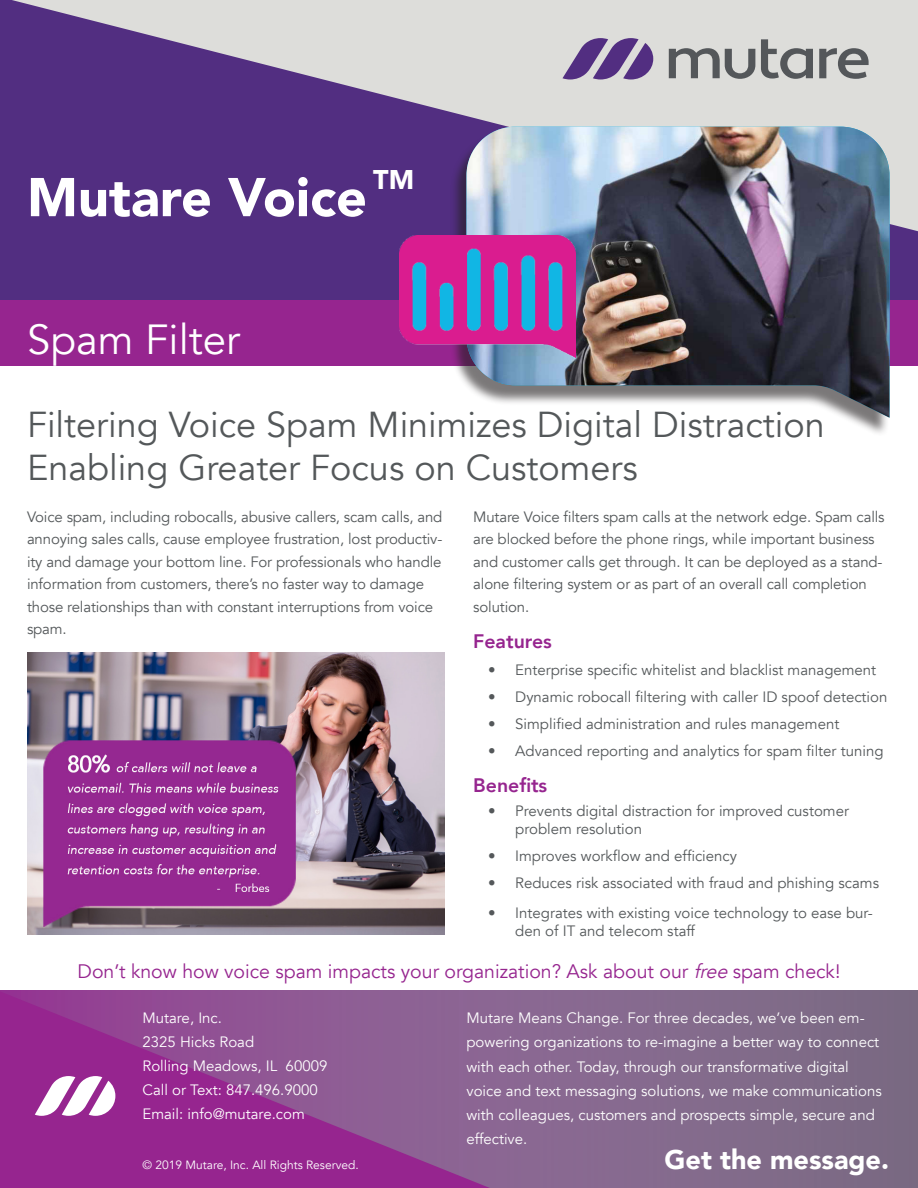
<style>
.page{position:relative;width:918px;height:1188px;background:#fff}
.page>*{position:absolute;margin:0;border:0;box-sizing:border-box;transform-origin:0 0}
.t1{font:900 54px "Avenir";color:#fff}
.t2{font:42px "Avenir";color:#fff}
.t3{font:36px/43.2px "Avenir";color:#54585a}
.t4{font:900 27px "Avenir";color:#fff}
.Sub_Heading{font:19.5px "Avenir";color:#96258f}
.Sub_Heading-2{font:800 19.5px "Avenir";color:#96258f}
.Datasheet_Paragraph{font:15px/22.5px "Avenir";letter-spacing:-.01em;color:#54585a}
.t5{font:15px/24px "Avenir";color:#fff}
.t6{font:12px "Avenir";color:#fff}
.s1{font-style:italic}
</style>
<div class="page">
<div style="left:0;top:991px;width:918px;height:197px;background:#846a8c"></div>
<svg style="left:0;top:991px;width:490px;height:197px"></svg>
<svg style="left:35px;top:1076px;width:80px;height:40px"></svg>
<svg style="left:0;top:0;width:918px;height:301px;fill:#522e81"></svg>
<div style="left:0;top:301px;width:918px;height:65px;background:#96258f"></div>
<svg style="left:669px;top:48px;width:86px;height:31px"></svg>
<svg style="left:761px;top:39px;width:52px;height:40px"></svg>
<svg style="left:819px;top:48px;width:50px;height:31px"></svg>
<svg style="left:563px;top:38px;width:90px;height:42px"></svg>
<div style="left:450px;top:131px;width:440px;height:306px;background:#231f20;opacity:.6"></div>
<img style="left:466px;top:127px;width:424px;height:291px">
<img style="left:400px;top:235px;width:175px;height:122px">
<img style="left:27px;top:652px;width:418px;height:282px">
<p class="t1" style="left:27px;top:151px;width:341px">Mutare Voice</p>
<p class="t4" style="left:373px;top:157px;width:42px">TM</p>
<p class="t2" style="left:27px;top:315px;width:215px">Spam Filter</p>
<p class="t3" style="left:27px;top:403px;width:799px">Filtering Voice Spam Minimizes Digital Distraction<br>Enabling Greater Focus on Customers</p>
<p class="Datasheet_Paragraph" style="left:473px;top:506px;width:413px">Mutare Voice filters spam calls at the network edge. Spam calls are blocked before the phone rings, while important business and customer calls get through. It can be deployed as a stand&shy;alone filtering system or as part of an overall call completion solution.</p>
<p class="Sub_Heading-2" style="left:473px;top:626px;width:80px">Features</p>
<p class="Datasheet_Paragraph" style="left:488px;top:659px;width:390px">• Enterprise specific whitelist and blacklist management</p>
<p class="Datasheet_Paragraph" style="left:488px;top:686px;width:401px">• Dynamic robocall filtering with caller ID spoof detection</p>
<p class="Datasheet_Paragraph" style="left:488px;top:713px;width:353px">• Simplified administration and rules management</p>
<p class="Datasheet_Paragraph" style="left:488px;top:740px;width:397px">• Advanced reporting and analytics for spam filter tuning</p>
<p class="Sub_Heading-2" style="left:473px;top:770px;width:76px">Benefits</p>
<p class="Datasheet_Paragraph" style="left:515px;top:802px;width:335px;line-height:18px;text-indent:-27px">• Prevents digital distraction for improved customer problem resolution</p>
<p class="Datasheet_Paragraph" style="left:488px;top:845px;width:250px">• Improves workflow and efficiency</p>
<p class="Datasheet_Paragraph" style="left:488px;top:872px;width:392px">• Reduces risk associated with fraud and phishing scams</p>
<p class="Datasheet_Paragraph" style="left:515px;top:904px;width:359px;line-height:18px;text-indent:-27px">• Integrates with existing voice technology to ease bur&shy;den of IT and telecom staff</p>
<p class="Sub_Heading" style="left:78px;top:959px;width:764px">Don’t know how voice spam impacts your organization? Ask about our <span class="s1">free</span> spam check!</p>
<p class="Datasheet_Paragraph" style="left:27px;top:506px;width:417px">Voice spam, including robocalls, abusive callers, scam calls, and annoying sales calls, cause employee frustration, lost productiv&shy;ity and damage your bottom line. For professionals who handle information from customers, there’s no faster way to damage those relationships than with constant interruptions from voice spam.</p>
<p class="t5" style="left:142px;top:1006px;width:81px">Mutare, Inc.</p>
<p class="t5" style="left:142px;top:1030px;width:113px">2325 Hicks Road</p>
<p class="t5" style="left:142px;top:1054px;width:186px">Rolling Meadows, IL 60009</p>
<p class="t5" style="left:142px;top:1078px;width:177px">Call or Text: 847.496.9000</p>
<p class="t5" style="left:142px;top:1102px;width:164px">Email: info@mutare.com</p>
<p class="t6" style="left:142px;top:1158px;width:218px">© 2019 Mutare, Inc. All Rights Reserved.</p>
<p class="t5" style="left:466px;top:1006px;width:417px">Mutare Means Change. For three decades, we’ve been em&shy;powering organizations to re-imagine a better way to connect with each other. Today, through our transformative digital voice and text messaging solutions, we make communications with colleagues, customers and prospects simple, secure and effective.</p>
<p class="t4" style="left:665px;top:1136px;width:226px">Get the message.</p>
</div>
